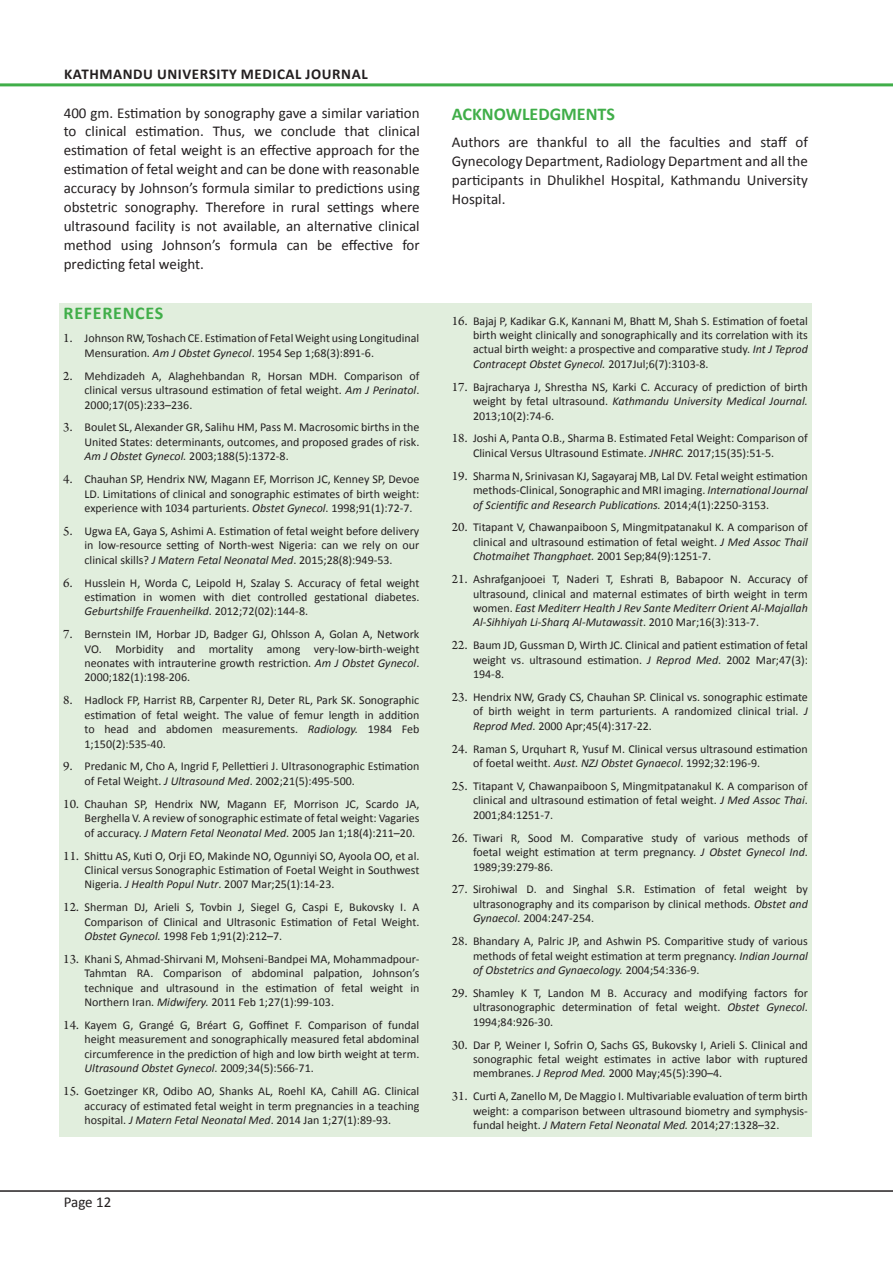
<style>
.page{position:relative;width:893px;height:1263px;background:#fff}
.page>*{position:absolute;margin:0;border:0;box-sizing:border-box;transform-origin:0 0}
.Normal_Text{font:700 18px "Calibri";color:#40ae49}
.Normal_Text-2{font:700 18px "Calibri";letter-spacing:.04em;color:#40ae49}
.Normal_Text-3{font:15px/18.9px "Calibri";color:#231f20;text-align:justify}
.t1{font:700 15px "Calibri";letter-spacing:.04em;color:#231f20}
.Refrence_Text{font:12px/14.4px "Calibri";color:#231f20;text-align:justify}
.s1{font-family:"Arno Pro";font-size:13.5px}
.s2{font-style:italic}
</style>
<div class="page">
<hr style="left:0;top:1190px;width:893px;height:2px;background:#231f20">
<hr style="left:0;top:83px;width:893px;height:3px;background:#40ae49">
<div style="left:59px;top:304px;width:753px;height:833px;background:#e1eedd"></div>
<p class="t1" style="left:64px;top:64px;width:305px">KATHMANDU UNIVERSITY MEDICAL JOURNAL</p>
<p class="Normal_Text-3" style="left:64px;top:103px;width:357px">400 gm. Estimation by sonography gave a similar variation to clinical estimation. Thus, we conclude that clinical estimation of fetal weight is an effective approach for the estimation of fetal weight and can be done with reasonable accuracy by Johnson’s formula similar to predictions using obstetric sonography. Therefore in rural settings where ultrasound facility is not available, an alternative clinical method using Johnson’s formula can be effective for predicting fetal weight.</p>
<p class="Normal_Text" style="left:452px;top:102px;width:165px">ACKNOWLEDGMENTS</p>
<p class="Normal_Text-3" style="left:452px;top:133px;width:358px">Authors are thankful to all the faculties and staff of Gynecology Department, Radiology Department and all the participants in Dhulikhel Hospital, Kathmandu University Hospital.</p>
<p class="Normal_Text-2" style="left:64px;top:302px;width:101px">REFERENCES</p>
<p class="Refrence_Text" style="left:85px;top:331px;width:336px;text-indent:-21px"><span class="s1">1.</span> Johnson RW, Toshach CE. Estimation of Fetal Weight using Longitudinal<br>Mensuration. <span class="s2">Am J Obstet Gynecol</span>. 1954 Sep 1;68(3):891-6.</p>
<p class="Refrence_Text" style="left:85px;top:369px;width:336px;text-indent:-21px"><span class="s1">2.</span> Mehdizadeh A, Alaghehbandan R, Horsan MDH. Comparison of clinical versus ultrasound estimation of fetal weight. <span class="s2">Am J Perinatol</span>.<br>2000;17(05):233–236.</p>
<p class="Refrence_Text" style="left:85px;top:420px;width:336px;text-indent:-21px"><span class="s1">3.</span> Boulet SL, Alexander GR, Salihu HM, Pass M. Macrosomic births in the United States: determinants, outcomes, and proposed grades of risk.<br><span class="s2">Am J Obstet Gynecol.</span> 2003;188(5):1372-8.</p>
<p class="Refrence_Text" style="left:85px;top:472px;width:336px;text-indent:-21px"><span class="s1">4.</span> Chauhan SP, Hendrix NW, Magann EF, Morrison JC, Kenney SP, Devoe LD. Limitations of clinical and sonographic estimates of birth weight: experience with 1034 parturients. <span class="s2">Obstet Gynecol</span>. 1998;91(1):72-7.</p>
<p class="Refrence_Text" style="left:85px;top:524px;width:336px;text-indent:-21px"><span class="s1">5.</span> Ugwa EA, Gaya S, Ashimi A. Estimation of fetal weight before delivery in low-resource setting of North-west Nigeria: can we rely on our clinical skills? <span class="s2">J Matern Fetal Neonatal Med</span>. 2015;28(8):949-53.</p>
<p class="Refrence_Text" style="left:85px;top:575px;width:336px;text-indent:-21px"><span class="s1">6.</span> Husslein H, Worda C, Leipold H, Szalay S. Accuracy of fetal weight estimation in women with diet controlled gestational diabetes.<br><span class="s2">Geburtshilfe Frauenheilkd</span>. 2012;72(02):144-8.</p>
<p class="Refrence_Text" style="left:85px;top:627px;width:336px;text-indent:-21px"><span class="s1">7.</span> Bernstein IM, Horbar JD, Badger GJ, Ohlsson A, Golan A, Network VO. Morbidity and mortality among very-low-birth-weight neonates with intrauterine growth restriction. <span class="s2">Am J Obstet Gynecol</span>.<br>2000;182(1):198-206.</p>
<p class="Refrence_Text" style="left:85px;top:693px;width:336px;text-indent:-21px"><span class="s1">8.</span> Hadlock FP, Harrist RB, Carpenter RJ, Deter RL, Park SK. Sonographic estimation of fetal weight. The value of femur length in addition to head and abdomen measurements. <span class="s2">Radiology.</span> 1984 Feb 1;150(2):535-40.</p>
<p class="Refrence_Text" style="left:85px;top:759px;width:336px;text-indent:-21px"><span class="s1">9.</span> Predanic M, Cho A, Ingrid F, Pellettieri J. Ultrasonographic Estimation of Fetal Weight. <span class="s2">J Ultrasound Med</span>. 2002;21(5):495-500.</p>
<p class="Refrence_Text" style="left:85px;top:797px;width:336px;text-indent:-21px"><span class="s1">10.</span> Chauhan SP, Hendrix NW, Magann EF, Morrison JC, Scardo JA, Berghella V. A review of sonographic estimate of fetal weight: Vagaries of accuracy. <span class="s2">J Matern Fetal Neonatal Med</span>. 2005 Jan 1;18(4):211–20.</p>
<p class="Refrence_Text" style="left:85px;top:848px;width:336px;text-indent:-21px"><span class="s1">11.</span> Shittu AS, Kuti O, Orji EO, Makinde NO, Ogunniyi SO, Ayoola OO, et al.<br>Clinical versus Sonographic Estimation of Foetal Weight in Southwest Nigeria. <span class="s2">J Health Popul Nutr</span>. 2007 Mar;25(1):14-23.</p>
<p class="Refrence_Text" style="left:85px;top:900px;width:336px;text-indent:-21px"><span class="s1">12.</span> Sherman DJ, Arieli S, Tovbin J, Siegel G, Caspi E, Bukovsky I. A Comparison of Clinical and Ultrasonic Estimation of Fetal Weight.<br><span class="s2">Obstet Gynecol.</span> 1998 Feb 1;91(2):212–7.</p>
<p class="Refrence_Text" style="left:85px;top:952px;width:336px;text-indent:-21px"><span class="s1">13.</span> Khani S, Ahmad-Shirvani M, Mohseni-Bandpei MA, Mohammadpour-Tahmtan RA. Comparison of abdominal palpation, Johnson’s technique and ultrasound in the estimation of fetal weight in Northern Iran. <span class="s2">Midwifery.</span> 2011 Feb 1;27(1):99-103.</p>
<p class="Refrence_Text" style="left:85px;top:1018px;width:336px;text-indent:-21px"><span class="s1">14.</span> Kayem G, Grangé G, Bréart G, Goffinet F. Comparison of fundal height measurement and sonographically measured fetal abdominal circumference in the prediction of high and low birth weight at term.<br><span class="s2">Ultrasound Obstet Gynecol</span>. 2009;34(5):566-71.</p>
<p class="Refrence_Text" style="left:85px;top:1084px;width:336px;text-indent:-21px"><span class="s1">15.</span> Goetzinger KR, Odibo AO, Shanks AL, Roehl KA, Cahill AG. Clinical accuracy of estimated fetal weight in term pregnancies in a teaching hospital. <span class="s2">J Matern Fetal Neonatal Med</span>. 2014 Jan 1;27(1):89-93.</p>
<p class="Normal_Text-3" style="left:64px;top:1193px;width:49px">Page 12</p>
<p class="Refrence_Text" style="left:473px;top:313px;width:336px;text-indent:-21px"><span class="s1">16.</span> Bajaj P, Kadikar G.K, Kannani M, Bhatt M, Shah S. Estimation of foetal birth weight clinically and sonographically and its correlation with its actual birth weight: a prospective and comparative study. <span class="s2">Int J Teprod Contracept Obstet Gynecol.</span> 2017Jul;6(7):3103-8.</p>
<p class="Refrence_Text" style="left:473px;top:380px;width:336px;text-indent:-21px"><span class="s1">17.</span> Bajracharya J, Shrestha NS, Karki C. Accuracy of prediction of birth weight by fetal ultrasound. <span class="s2">Kathmandu University Medical Journal.<br></span>2013;10(2):74-6.</p>
<p class="Refrence_Text" style="left:473px;top:431px;width:336px;text-indent:-21px"><span class="s1">18.</span> Joshi A, Panta O.B., Sharma B. Estimated Fetal Weight: Comparison of<br>Clinical Versus Ultrasound Estimate. <span class="s2">JNHRC.</span> 2017;15(35):51-5.</p>
<p class="Refrence_Text" style="left:473px;top:469px;width:336px;text-indent:-21px"><span class="s1">19.</span> Sharma N, Srinivasan KJ, Sagayaraj MB, Lal DV. Fetal weight estimation methods-Clinical, Sonographic and MRI imaging. <span class="s2">International Journal of Scientific and Research Publications.</span> 2014;4(1):2250-3153.</p>
<p class="Refrence_Text" style="left:473px;top:520px;width:336px;text-indent:-21px"><span class="s1">20.</span> Titapant V, Chawanpaiboon S, Mingmitpatanakul K. A comparison of clinical and ultrasound estimation of fetal weight. <span class="s2">J Med Assoc Thail Chotmaihet Thangphaet.</span> 2001 Sep;84(9):1251-7.</p>
<p class="Refrence_Text" style="left:473px;top:572px;width:336px;text-indent:-21px"><span class="s1">21.</span> Ashrafganjooei T, Naderi T, Eshrati B, Babapoor N. Accuracy of ultrasound, clinical and maternal estimates of birth weight in term women. <span class="s2">East Mediterr Health J Rev Sante Mediterr Orient Al-Majallah Al-Sihhiyah Li-Sharq Al-Mutawassit</span>. 2010 Mar;16(3):313-7.</p>
<p class="Refrence_Text" style="left:473px;top:638px;width:336px;text-indent:-21px"><span class="s1">22.</span> Baum JD, Gussman D, Wirth JC. Clinical and patient estimation of fetal weight vs. ultrasound estimation. <span class="s2">J Reprod Med</span>. 2002 Mar;47(3):<br>194-8.</p>
<p class="Refrence_Text" style="left:473px;top:690px;width:336px;text-indent:-21px"><span class="s1">23.</span> Hendrix NW, Grady CS, Chauhan SP. Clinical vs. sonographic estimate of birth weight in term parturients. A randomized clinical trial. <span class="s2">J Reprod Med</span>. 2000 Apr;45(4):317-22.</p>
<p class="Refrence_Text" style="left:473px;top:741px;width:336px;text-indent:-21px"><span class="s1">24.</span> Raman S, Urquhart R, Yusuf M. Clinical versus ultrasound estimation of foetal weitht. <span class="s2">Aust. NZJ Obstet Gynaecol</span>. 1992;32:196-9.</p>
<p class="Refrence_Text" style="left:473px;top:779px;width:336px;text-indent:-21px"><span class="s1">25.</span> Titapant V, Chawanpaiboon S, Mingmitpatanakul K. A comparison of clinical and ultrasound estimation of fetal weight. <span class="s2">J Med Assoc Thai</span>.<br>2001;84:1251-7.</p>
<p class="Refrence_Text" style="left:473px;top:831px;width:336px;text-indent:-21px"><span class="s1">26.</span> Tiwari R, Sood M. Comparative study of various methods of foetal weight estimation at term pregnancy. <span class="s2">J Obstet Gynecol Ind</span>.<br>1989;39:279-86.</p>
<p class="Refrence_Text" style="left:473px;top:882px;width:336px;text-indent:-21px"><span class="s1">27.</span> Sirohiwal D. and Singhal S.R. Estimation of fetal weight by ultrasonography and its comparison by clinical methods. <span class="s2">Obstet and Gynaecol.</span> 2004:247-254.</p>
<p class="Refrence_Text" style="left:473px;top:934px;width:336px;text-indent:-21px"><span class="s1">28.</span> Bhandary A, Palric JP, and Ashwin PS. Comparitive study of various methods of fetal weight estimation at term pregnancy. <span class="s2">Indian Journal of Obstetrics and Gynaecology.</span> 2004;54:336-9.</p>
<p class="Refrence_Text" style="left:473px;top:986px;width:336px;text-indent:-21px"><span class="s1">29.</span> Shamley K T, Landon M B. Accuracy and modifying factors for ultrasonographic determination of fetal weight. <span class="s2">Obstet Gynecol</span>.<br>1994;84:926-30.</p>
<p class="Refrence_Text" style="left:473px;top:1037px;width:336px;text-indent:-21px"><span class="s1">30.</span> Dar P, Weiner I, Sofrin O, Sachs GS, Bukovsky I, Arieli S. Clinical and sonographic fetal weight estimates in active labor with ruptured membranes. <span class="s2">J Reprod Med.</span> 2000 May;45(5):390–4.</p>
<p class="Refrence_Text" style="left:473px;top:1089px;width:336px;text-indent:-21px"><span class="s1">31.</span> Curti A, Zanello M, De Maggio I. Multivariable evaluation of term birth weight: a comparison between ultrasound biometry and symphysis&shy;fundal height. <span class="s2">J Matern Fetal Neonatal Med.</span> 2014;27:1328–32.</p>
</div>
